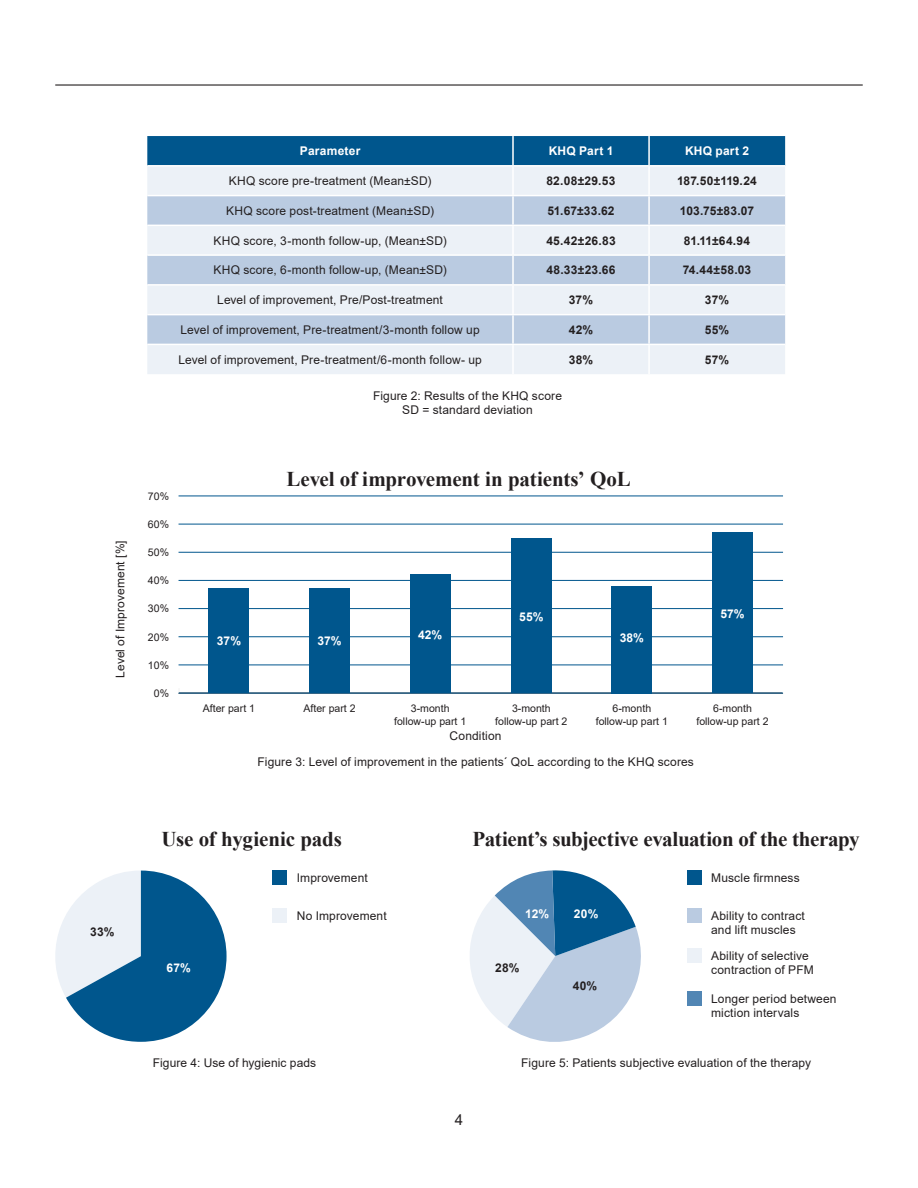
<style>
.page{position:relative;width:918px;height:1188px;background:#fff}
.page>*{position:absolute;margin:0;border:0;box-sizing:border-box;transform-origin:0 0}
.Headline_1{font:700 21px "Times New Roman";letter-spacing:-.015em;color:#231f20}
.t1{font:15px "Arial";color:#231f20}
.Small_text{font:12px/14.4px "Arial";letter-spacing:.01em;color:#231f20}
.Graph{font:12px "Arial";letter-spacing:.01em;color:#231f20}
.Graph-2{font:700 12px "Arial";letter-spacing:.015em;color:#231f20}
.Graph-3{font:700 12px "Arial";letter-spacing:.02em;color:#fff}
.Graph-4{font:700 12px "Arial";letter-spacing:-.005em;color:#231f20}
.Highlite{font:700 12px "Arial";color:#231f20}
.Highlite-2{font:700 12px "Arial";color:#fff}
.t2{font:10.5px/12.6px "Arial";color:#231f20;text-align:center}
</style>
<div class="page">
<hr style="left:55px;top:84px;width:808px;height:2px;background:#231f20">
<div style="left:147px;top:136px;width:638px;height:29px;background:#00568d"></div>
<div style="left:147px;top:167px;width:638px;height:207px;background:#ecf1f7"></div>
<svg style="left:147px;top:196px;width:638px;height:148px;background:#cedae9"></svg>
<hr style="left:512px;top:136px;width:2px;height:29px;background:#fff">
<hr style="left:648px;top:136px;width:2px;height:29px;background:#fff">
<hr style="left:512px;top:167px;width:2px;height:28px;background:#fff">
<hr style="left:648px;top:167px;width:2px;height:28px;background:#fff">
<hr style="left:147px;top:195px;width:366px;height:1px;background:#fff">
<hr style="left:513px;top:195px;width:136px;height:1px;background:#fff">
<hr style="left:512px;top:196px;width:2px;height:29px;background:#fff">
<hr style="left:649px;top:195px;width:136px;height:1px;background:#fff">
<hr style="left:648px;top:196px;width:2px;height:29px;background:#fff">
<hr style="left:147px;top:225px;width:366px;height:1px;background:#fff">
<hr style="left:513px;top:225px;width:136px;height:1px;background:#fff">
<hr style="left:512px;top:226px;width:2px;height:28px;background:#fff">
<hr style="left:649px;top:225px;width:136px;height:1px;background:#fff">
<hr style="left:648px;top:226px;width:2px;height:28px;background:#fff">
<hr style="left:147px;top:254px;width:366px;height:2px;background:#fff">
<hr style="left:513px;top:254px;width:136px;height:2px;background:#fff">
<hr style="left:512px;top:256px;width:2px;height:28px;background:#fff">
<hr style="left:649px;top:254px;width:136px;height:2px;background:#fff">
<hr style="left:648px;top:256px;width:2px;height:28px;background:#fff">
<hr style="left:147px;top:284px;width:366px;height:2px;background:#fff">
<hr style="left:513px;top:284px;width:136px;height:2px;background:#fff">
<hr style="left:512px;top:286px;width:2px;height:28px;background:#fff">
<hr style="left:649px;top:284px;width:136px;height:2px;background:#fff">
<hr style="left:648px;top:286px;width:2px;height:28px;background:#fff">
<hr style="left:147px;top:314px;width:366px;height:1px;background:#fff">
<hr style="left:513px;top:314px;width:136px;height:1px;background:#fff">
<hr style="left:512px;top:315px;width:2px;height:29px;background:#fff">
<hr style="left:649px;top:314px;width:136px;height:1px;background:#fff">
<hr style="left:648px;top:315px;width:2px;height:29px;background:#fff">
<hr style="left:147px;top:344px;width:366px;height:1px;background:#fff">
<hr style="left:513px;top:344px;width:136px;height:1px;background:#fff">
<hr style="left:512px;top:345px;width:2px;height:29px;background:#fff">
<hr style="left:649px;top:344px;width:136px;height:1px;background:#fff">
<hr style="left:648px;top:345px;width:2px;height:29px;background:#fff">
<svg style="left:55px;top:871px;width:172px;height:171px"></svg>
<svg style="left:470px;top:870px;width:171px;height:172px"></svg>
<hr style="left:179px;top:693px;width:604px;height:1px;background:#00568d">
<hr style="left:179px;top:665px;width:604px;height:1px;background:#00568d">
<hr style="left:179px;top:636px;width:604px;height:1px;background:#00568d">
<hr style="left:179px;top:608px;width:604px;height:1px;background:#00568d">
<hr style="left:179px;top:580px;width:604px;height:1px;background:#00568d">
<hr style="left:179px;top:552px;width:604px;height:1px;background:#00568d">
<hr style="left:179px;top:524px;width:604px;height:1px;background:#00568d">
<hr style="left:179px;top:496px;width:604px;height:1px;background:#00568d">
<div style="left:712px;top:533px;width:41px;height:160px;background:#00568d"></div>
<div style="left:612px;top:586px;width:40px;height:107px;background:#00568d"></div>
<div style="left:511px;top:538px;width:40px;height:155px;background:#00568d"></div>
<div style="left:410px;top:575px;width:41px;height:118px;background:#00568d"></div>
<div style="left:309px;top:589px;width:41px;height:104px;background:#00568d"></div>
<div style="left:209px;top:589px;width:40px;height:104px;background:#00568d"></div>
<div style="left:273px;top:871px;width:14px;height:14px;background:#00568d"></div>
<div style="left:273px;top:908px;width:14px;height:14px;background:#ecf1f7"></div>
<div style="left:687px;top:871px;width:15px;height:14px;background:#00568d"></div>
<div style="left:687px;top:908px;width:15px;height:14px;background:#bacbe1"></div>
<div style="left:687px;top:948px;width:15px;height:15px;background:#ecf1f7"></div>
<div style="left:687px;top:991px;width:15px;height:15px;background:#5186b4"></div>
<p class="Graph-3" style="left:300px;top:143px;width:62px">Parameter</p>
<p class="Graph-3" style="left:549px;top:143px;width:66px">KHQ Part 1</p>
<p class="Graph-3" style="left:685px;top:143px;width:66px">KHQ part 2</p>
<p class="Graph" style="left:229px;top:173px;width:204px">KHQ score pre-treatment (Mean±SD)</p>
<p class="Graph-2" style="left:546px;top:172px;width:70px">82.08±29.53</p>
<p class="Graph-4" style="left:677px;top:172px;width:81px">187.50±119.24</p>
<p class="Graph" style="left:226px;top:202px;width:209px">KHQ score post-treatment (Mean±SD)</p>
<p class="Graph-2" style="left:547px;top:202px;width:69px">51.67±33.62</p>
<p class="Graph-2" style="left:680px;top:202px;width:76px">103.75±83.07</p>
<p class="Graph" style="left:213px;top:232px;width:235px">KHQ score, 3-month follow-up, (Mean±SD)</p>
<p class="Graph-2" style="left:546px;top:232px;width:71px">45.42±26.83</p>
<p class="Graph-2" style="left:684px;top:232px;width:68px">81.11±64.94</p>
<p class="Graph" style="left:213px;top:262px;width:235px">KHQ score, 6-month follow-up, (Mean±SD)</p>
<p class="Graph-2" style="left:546px;top:262px;width:71px">48.33±23.66</p>
<p class="Graph-2" style="left:683px;top:262px;width:70px">74.44±58.03</p>
<p class="Graph" style="left:217px;top:292px;width:227px">Level of improvement, Pre/Post-treatment</p>
<p class="Graph-2" style="left:569px;top:291px;width:26px">37%</p>
<p class="Graph-2" style="left:705px;top:291px;width:26px">37%</p>
<p class="Graph" style="left:181px;top:321px;width:301px">Level of improvement, Pre-treatment/3-month follow up</p>
<p class="Graph-2" style="left:569px;top:321px;width:26px">42%</p>
<p class="Graph-2" style="left:705px;top:321px;width:26px">55%</p>
<p class="Graph" style="left:178px;top:351px;width:305px">Level of improvement, Pre-treatment/6-month follow- up</p>
<p class="Graph-2" style="left:569px;top:351px;width:26px">38%</p>
<p class="Graph-2" style="left:705px;top:351px;width:26px">57%</p>
<p class="Small_text" style="left:373px;top:388px;width:190px">Figure 2: Results of the KHQ score</p>
<p class="Small_text" style="left:402px;top:403px;width:132px">SD = standard deviation</p>
<p class="Small_text" style="left:113px;top:678px;width:139px;rotate:-90deg">Level of Improvement [%]</p>
<p class="t2" style="left:148px;top:490px;width:23px">70%</p>
<p class="t2" style="left:148px;top:518px;width:23px">60%</p>
<p class="t2" style="left:148px;top:546px;width:23px">50%</p>
<p class="t2" style="left:148px;top:574px;width:23px">40%</p>
<p class="t2" style="left:148px;top:602px;width:23px">30%</p>
<p class="t2" style="left:148px;top:631px;width:23px">20%</p>
<p class="t2" style="left:148px;top:659px;width:23px">10%</p>
<p class="t2" style="left:154px;top:687px;width:17px">0%</p>
<p class="Headline_1" style="left:287px;top:464px;width:346px">Level of improvement in patients’ QoL</p>
<p class="Graph-3" style="left:217px;top:632px;width:26px">37%</p>
<p class="Graph-3" style="left:317px;top:632px;width:26px">37%</p>
<p class="Graph-3" style="left:418px;top:627px;width:26px">42%</p>
<p class="Graph-3" style="left:519px;top:609px;width:26px">55%</p>
<p class="Graph-3" style="left:620px;top:630px;width:26px">38%</p>
<p class="Graph-3" style="left:720px;top:605px;width:26px">57%</p>
<p class="t2" style="left:203px;top:702px;width:54px">After part 1</p>
<p class="t2" style="left:303px;top:702px;width:54px">After part 2</p>
<p class="t2" style="left:394px;top:702px;width:74px">3-month follow-up part 1</p>
<p class="t2" style="left:495px;top:702px;width:74px">3-month follow-up part 2</p>
<p class="t2" style="left:596px;top:702px;width:74px">6-month follow-up part 1</p>
<p class="t2" style="left:696px;top:702px;width:74px">6-month follow-up part 2</p>
<p class="Small_text" style="left:450px;top:729px;width:53px">Condition</p>
<p class="Small_text" style="left:258px;top:755px;width:438px">Figure 3: Level of improvement in the patients´ QoL according to the KHQ scores</p>
<p class="Highlite" style="left:90px;top:923px;width:26px">33%</p>
<p class="Headline_1" style="left:162px;top:824px;width:182px">Use of hygienic pads</p>
<p class="Headline_1" style="left:473px;top:824px;width:389px">Patient’s subjective evaluation of the therapy</p>
<p class="Small_text" style="left:297px;top:871px;width:72px">Improvement</p>
<p class="Small_text" style="left:297px;top:908px;width:91px">No Improvement</p>
<p class="Small_text" style="left:711px;top:871px;width:90px">Muscle firmness</p>
<p class="Small_text" style="left:711px;top:908px;width:95px">Ability to contract and lift muscles</p>
<p class="Small_text" style="left:711px;top:948px;width:104px">Ability of selective contraction of PFM</p>
<p class="Small_text" style="left:711px;top:991px;width:127px">Longer period between miction intervals</p>
<p class="Highlite-2" style="left:525px;top:905px;width:26px">12%</p>
<p class="Highlite-2" style="left:574px;top:905px;width:26px">20%</p>
<p class="Highlite-2" style="left:166px;top:959px;width:26px">67%</p>
<p class="Highlite" style="left:495px;top:959px;width:26px">28%</p>
<p class="Highlite" style="left:573px;top:977px;width:26px">40%</p>
<p class="Small_text" style="left:153px;top:1056px;width:165px">Figure 4: Use of hygienic pads</p>
<p class="t1" style="left:455px;top:1110px;width:10px">4</p>
<p class="Small_text" style="left:521px;top:1056px;width:291px">Figure 5: Patients subjective evaluation of the therapy</p>
</div>
